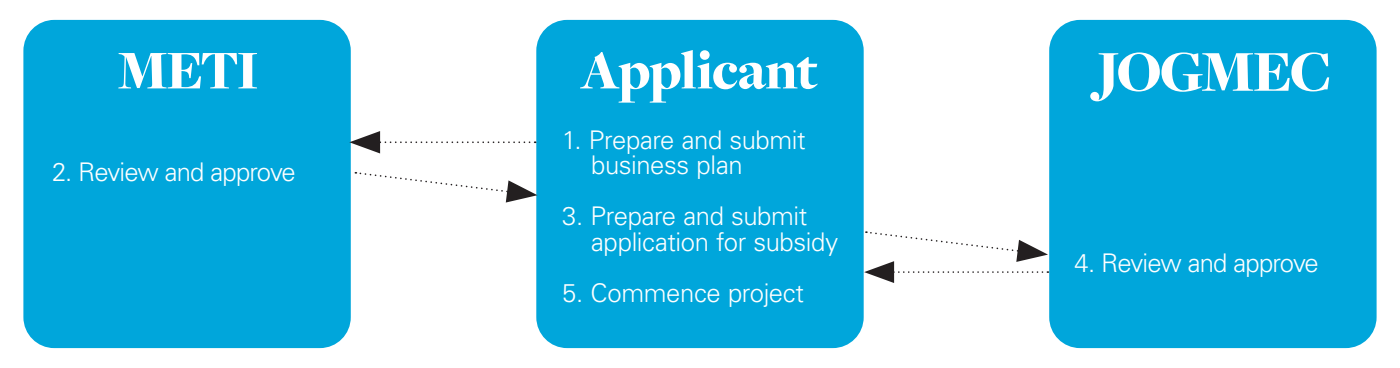
<style>
.page{position:relative;width:1400px;height:368px;background:#fff}
.page>*{position:absolute;margin:0;border:0;box-sizing:border-box;transform-origin:0 0}
.DEALS_-_Subhead_B{font:900 59.85px "Freight Disp Cyr Pro";letter-spacing:-.04em;color:#fff}
.DEALS_-_Subhead_B-2{font:900 56.44px "Freight Disp Cyr Pro";letter-spacing:-.02em;color:#fff}
.GENERAL_-_Body{font:300 25.64px/25.6px "Univers LT Pro 45";letter-spacing:-.015em;color:#fff}
.DEALS_-_Subhead_B-3{font:300 25.64px "Univers LT Pro 45";letter-spacing:-.035em;color:#fff}
</style>
<div class="page">
<div style="left:23px;top:20px;width:328px;height:327px;background:#00a6db;border-radius:31px"></div>
<div style="left:536px;top:20px;width:328px;height:327px;background:#00a6db;border-radius:31px"></div>
<div style="left:1049px;top:20px;width:328px;height:327px;background:#00a6db;border-radius:31px"></div>
<svg style="left:349px;top:131px;width:187px;height:22px"></svg>
<svg style="left:355px;top:171px;width:182px;height:31px"></svg>
<svg style="left:864px;top:231px;width:184px;height:51px"></svg>
<p class="DEALS_-_Subhead_B-2" style="left:118px;top:33px;width:142px">METI</p>
<p class="DEALS_-_Subhead_B-2" style="left:581px;top:33px;width:238px">Applicant</p>
<p class="DEALS_-_Subhead_B" style="left:1097px;top:32px;width:236px">JOGMEC</p>
<p class="DEALS_-_Subhead_B-3" style="left:52px;top:156px;width:245px">2. Review and approve</p>
<p class="GENERAL_-_Body" style="left:591px;top:126px;width:216px;text-indent:-29px">1. Prepare and submit business plan</p>
<p class="GENERAL_-_Body" style="left:591px;top:203px;width:249px;text-indent:-29px">3. Prepare and submit application for subsidy</p>
<p class="GENERAL_-_Body" style="left:562px;top:279px;width:244px">5. Commence project</p>
<p class="DEALS_-_Subhead_B-3" style="left:1075px;top:247px;width:246px">4. Review and approve</p>
</div>
